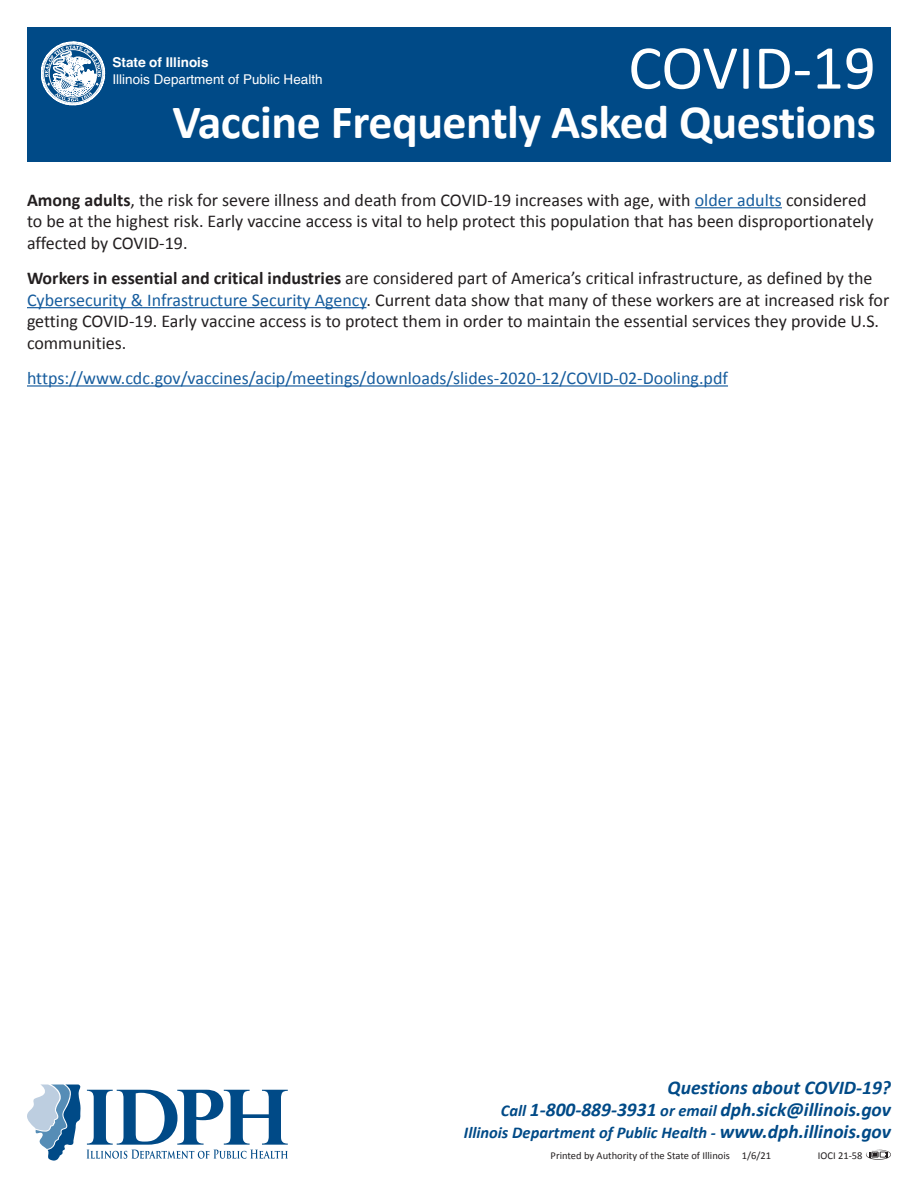
<style>
.page{position:relative;width:918px;height:1188px;background:#fff}
.page>*{position:absolute;margin:0;border:0;box-sizing:border-box;transform-origin:0 0}
.t1{font:63px "Calibri";color:#fff}
.t2{font:700 48px "Calibri";letter-spacing:-.01em;color:#fff}
.t3{font:italic 700 19.5px "Calibri";color:#004a87}
.t4{font:18px/21.6px "Calibri";color:#231f20}
.t5{font:18px "Calibri";color:#175d9e}
.t6{font:italic 700 16.5px "Calibri";color:#004a87}
.t7{font:13.5px "Helvetica";color:#fff}
.t8{font:700 13.5px "Helvetica";color:#fff}
.t9{font:10.5px "Calibri";color:#231f20}
.s1{font-weight:700}
.s2{color:#175d9e}
.s3{font-size:16.5px}
.s4{font-size:19.5px}
</style>
<div class="page">
<div style="left:27px;top:27px;width:864px;height:135px;background:#004a87"></div>
<svg style="left:41px;top:42px;width:64px;height:63px"></svg>
<svg style="left:87px;top:1090px;width:201px;height:69px"></svg>
<svg style="left:27px;top:1084px;width:54px;height:77px"></svg>
<svg style="left:866px;top:1150px;width:25px;height:10px"></svg>
<hr style="left:695px;top:207px;width:87px;height:1px;background:#175d9e">
<hr style="left:27px;top:307px;width:340px;height:1px;background:#175d9e">
<hr style="left:27px;top:385px;width:701px;height:2px;background:#175d9e">
<h1 class="t1" style="left:628px;top:28px;width:249px">COVID-19</h1>
<h2 class="t2" style="left:172px;top:91px;width:705px">Vaccine Frequently Asked Questions</h2>
<p class="t8" style="left:113px;top:53px;width:98px">State of Illinois</p>
<p class="t7" style="left:113px;top:70px;width:212px">Illinois Department of Public Health</p>
<p class="t4" style="left:27px;top:189px;width:848px"><span class="s1">Among adults</span>, the risk for severe illness and death from COVID-19 increases with age, with <span class="s2">older adults</span> considered to be at the highest risk. Early vaccine access is vital to help protect this population that has been disproportionately affected by COVID-19.</p>
<p class="t4" style="left:27px;top:267px;width:864px"><span class="s1">Workers in essential and critical industries</span> are considered part of America’s critical infrastructure, as defined by the <span class="s2">Cybersecurity &amp; Infrastructure Security Agency</span>. Current data show that many of these workers are at increased risk for getting COVID-19. Early vaccine access is to protect them in order to maintain the essential services they provide U.S. communities.</p>
<p class="t5" style="left:27px;top:367px;width:702px">https://www.cdc.gov/vaccines/acip/meetings/downloads/slides-2020-12/COVID-02-Dooling.pdf</p>
<p class="t3" style="left:668px;top:1075px;width:225px">Questions about COVID‐19?</p>
<p class="t3" style="left:501px;top:1097px;width:392px"><span class="s3">Call</span> 1‐800‐889‐3931 <span class="s3">or email</span> dph.sick@illinois.gov</p>
<p class="t6" style="left:464px;top:1122px;width:429px">Illinois Department of Public Health ‐ <span class="s4">www.dph.illinois.gov</span></p>
<p class="t9" style="left:551px;top:1149px;width:222px">Printed by Authority of the State of Illinois 1/6/21</p>
<p class="t9" style="left:818px;top:1149px;width:46px">IOCI 21-58</p>
</div>
